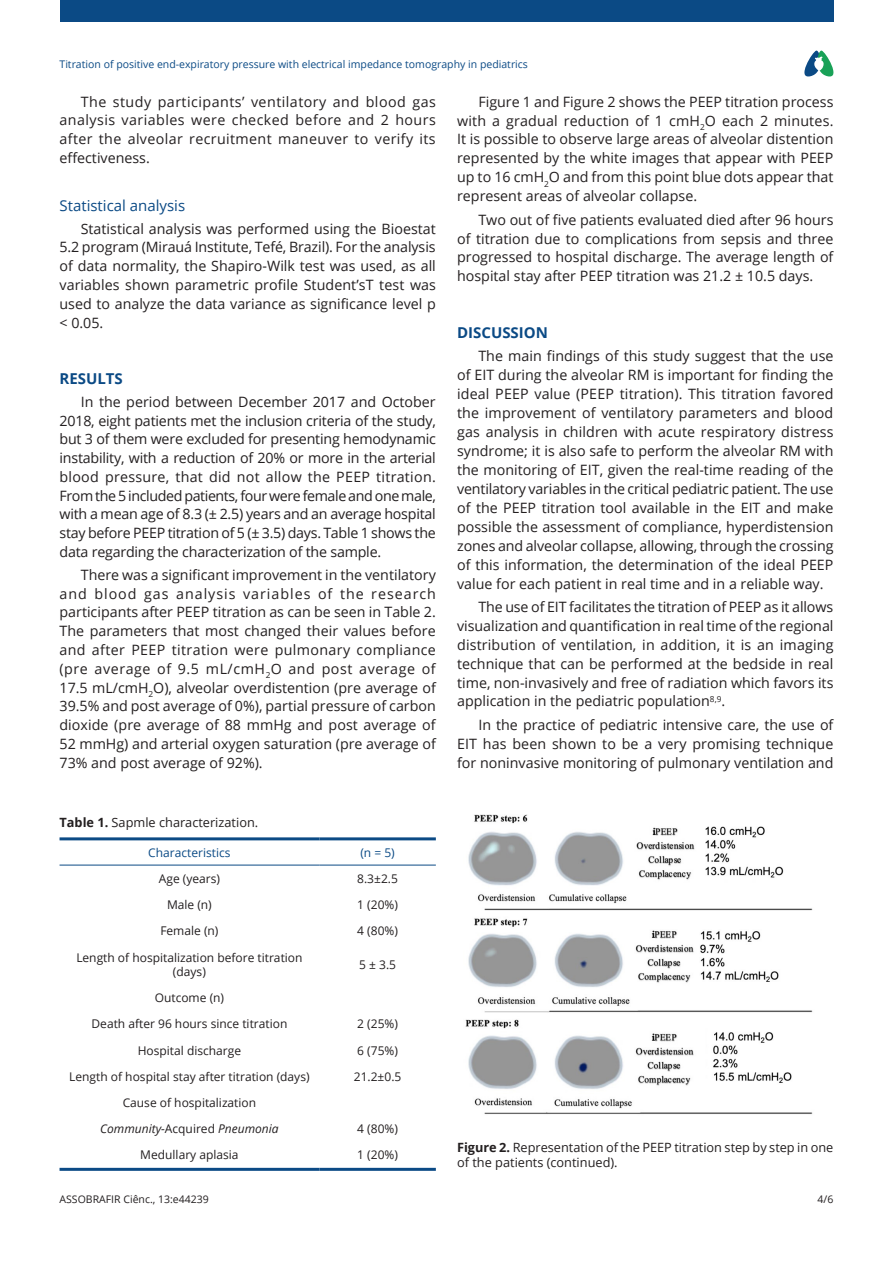
<style>
.page{position:relative;width:893px;height:1263px;background:#fff}
.page>*{position:absolute;margin:0;border:0;box-sizing:border-box;transform-origin:0 0}
.Heading2{font:15px "Open Sans";color:#0b4a85}
.Heading1{font:700 15px "Open Sans";color:#0b4a85}
.Paragraph{font:14.25px/18.9px "Open Sans";color:#231f20;text-align:justify}
.FigureCaption{font:12.75px/15.3px "Open Sans";color:#231f20}
.TableTitle{font:12.75px "Open Sans";color:#231f20}
.TableBodyC{font:12px/14.4px "Open Sans";color:#231f20;text-align:center}
.TableBodyC-2{font:italic 12px "Open Sans";color:#231f20}
.TableHeadC{font:12px "Open Sans";color:#0b4a85}
.t1{font:10.5px "Open Sans";color:#0b4a85}
.t2{font:10.5px "Open Sans";color:#231f20}
.s1{font-weight:700}
.s2{font-style:normal}
</style>
<div class="page">
<div style="left:60px;top:0;width:773px;height:21px;background:#0b4a85"></div>
<svg style="left:804px;top:51px;width:29px;height:26px"></svg>
<hr style="left:60px;top:837px;width:259px;height:3px;background:#0b4a85">
<hr style="left:60px;top:865px;width:259px;height:1px;background:#0b4a85">
<hr style="left:319px;top:837px;width:117px;height:3px;background:#0b4a85">
<hr style="left:319px;top:865px;width:117px;height:1px;background:#0b4a85">
<hr style="left:60px;top:1168px;width:259px;height:3px;background:#0b4a85">
<hr style="left:319px;top:1168px;width:117px;height:3px;background:#0b4a85">
<img style="left:465px;top:814px;width:348px;height:300px">
<p class="t1" style="left:60px;top:57px;width:470px">Titration of positive end-expiratory pressure with electrical impedance tomography in pediatrics</p>
<p class="Paragraph" style="left:60px;top:92px;width:378px;text-indent:21px">The study participants’ ventilatory and blood gas analysis variables were checked before and 2 hours after the alveolar recruitment maneuver to verify its effectiveness.</p>
<p class="Heading2" style="left:60px;top:195px;width:127px">Statistical analysis</p>
<p class="Paragraph" style="left:60px;top:219px;width:378px;text-indent:21px">Statistical analysis was performed using the Bioestat 5.2 program (Mirauá Institute, Tefé, Brazil). For the analysis of data normality, the Shapiro-Wilk test was used, as all variables shown parametric profile Student’sT test was used to analyze the data variance as significance level p &lt; 0.05.</p>
<p class="Paragraph" style="left:457px;top:92px;width:378px;text-indent:21px">Figure 1 and Figure 2 shows the PEEP titration process with a gradual reduction of 1 cmH<sub>2</sub>O each 2 minutes.<br>It is possible to observe large areas of alveolar distention represented by the white images that appear with PEEP up to 16 cmH<sub>2</sub>O and from this point blue dots appear that represent areas of alveolar collapse.</p>
<p class="Paragraph" style="left:457px;top:210px;width:378px;text-indent:21px">Two out of five patients evaluated died after 96 hours of titration due to complications from sepsis and three progressed to hospital discharge. The average length of hospital stay after PEEP titration was 21.2 ± 10.5 days.</p>
<p class="Heading1" style="left:457px;top:322px;width:92px">DISCUSSION</p>
<p class="Paragraph" style="left:457px;top:346px;width:378px;text-indent:21px">The main findings of this study suggest that the use of EIT during the alveolar RM is important for finding the ideal PEEP value (PEEP titration). This titration favored the improvement of ventilatory parameters and blood gas analysis in children with acute respiratory distress syndrome; it is also safe to perform the alveolar RM with the monitoring of EIT, given the real-time reading of the ventilatory variables in the critical pediatric patient. The use of the PEEP titration tool available in the EIT and make possible the assessment of compliance, hyperdistension zones and alveolar collapse, allowing, through the crossing of this information, the determination of the ideal PEEP value for each patient in real time and in a reliable way.</p>
<p class="Paragraph" style="left:457px;top:597px;width:378px;text-indent:21px">The use of EIT facilitates the titration of PEEP as it allows visualization and quantification in real time of the regional distribution of ventilation, in addition, it is an imaging technique that can be performed at the bedside in real time, non-invasively and free of radiation which favors its application in the pediatric population<sup>8,9</sup>.</p>
<p class="Paragraph" style="left:457px;top:715px;width:378px;text-indent:21px">In the practice of pediatric intensive care, the use of EIT has been shown to be a very promising technique for noninvasive monitoring of pulmonary ventilation and</p>
<p class="Heading1" style="left:60px;top:368px;width:65px">RESULTS</p>
<p class="Paragraph" style="left:60px;top:392px;width:378px;text-indent:21px">In the period between December 2017 and October 2018, eight patients met the inclusion criteria of the study, but 3 of them were excluded for presenting hemodynamic instability, with a reduction of 20% or more in the arterial blood pressure, that did not allow the PEEP titration.<br>From the 5 included patients, four were female and one male, with a mean age of 8.3 (± 2.5) years and an average hospital stay before PEEP titration of 5 (± 3.5) days. Table 1 shows the data regarding the characterization of the sample.</p>
<p class="Paragraph" style="left:60px;top:565px;width:378px;text-indent:21px">There was a significant improvement in the ventilatory and blood gas analysis variables of the research participants after PEEP titration as can be seen in Table 2.<br>The parameters that most changed their values before and after PEEP titration were pulmonary compliance (pre average of 9.5 mL/cmH<sub>2</sub>O and post average of 17.5 mL/cmH<sub>2</sub>O), alveolar overdistention (pre average of 39.5% and post average of 0%), partial pressure of carbon dioxide (pre average of 88 mmHg and post average of 52 mmHg) and arterial oxygen saturation (pre average of 73% and post average of 92%).</p>
<p class="TableTitle" style="left:60px;top:814px;width:200px"><span class="s1">Table 1.</span> Sapmle characterization.</p>
<p class="TableHeadC" style="left:148px;top:844px;width:84px">Characteristics</p>
<p class="TableHeadC" style="left:360px;top:844px;width:36px">(n = 5)</p>
<p class="TableBodyC" style="left:159px;top:871px;width:63px">Age (years)</p>
<p class="TableBodyC" style="left:357px;top:871px;width:42px">8.3±2.5</p>
<p class="TableBodyC" style="left:167px;top:897px;width:46px">Male (n)</p>
<p class="TableBodyC" style="left:357px;top:897px;width:42px">1 (20%)</p>
<p class="TableBodyC" style="left:160px;top:923px;width:60px">Female (n)</p>
<p class="TableBodyC" style="left:357px;top:923px;width:42px">4 (80%)</p>
<p class="TableBodyC" style="left:76px;top:950px;width:228px">Length of hospitalization before titration (days)</p>
<p class="TableBodyC" style="left:359px;top:957px;width:38px">5 ± 3.5</p>
<p class="TableBodyC" style="left:155px;top:990px;width:71px">Outcome (n)</p>
<p class="TableBodyC" style="left:92px;top:1016px;width:197px">Death after 96 hours since titration</p>
<p class="TableBodyC" style="left:357px;top:1016px;width:42px">2 (25%)</p>
<p class="TableBodyC" style="left:138px;top:1043px;width:105px">Hospital discharge</p>
<p class="TableBodyC" style="left:357px;top:1043px;width:42px">6 (75%)</p>
<p class="TableBodyC" style="left:69px;top:1069px;width:242px">Length of hospital stay after titration (days)</p>
<p class="TableBodyC" style="left:354px;top:1069px;width:49px">21.2±0.5</p>
<p class="TableBodyC" style="left:123px;top:1095px;width:135px">Cause of hospitalization</p>
<p class="TableBodyC-2" style="left:100px;top:1120px;width:180px">Community-<span class="s2">Acquired</span> Pneumonia</p>
<p class="TableBodyC" style="left:357px;top:1121px;width:42px">4 (80%)</p>
<p class="TableBodyC" style="left:140px;top:1147px;width:100px">Medullary aplasia</p>
<p class="TableBodyC" style="left:357px;top:1147px;width:42px">1 (20%)</p>
<p class="FigureCaption" style="left:457px;top:1139px;width:378px"><span class="s1">Figure 2.</span> Representation of the PEEP titration step by step in one of the patients (continued).</p>
<p class="t2" style="left:60px;top:1192px;width:151px">ASSOBRAFIR Ciênc., 13:e44239</p>
<p class="t2" style="left:818px;top:1192px;width:17px">4/6</p>
</div>
